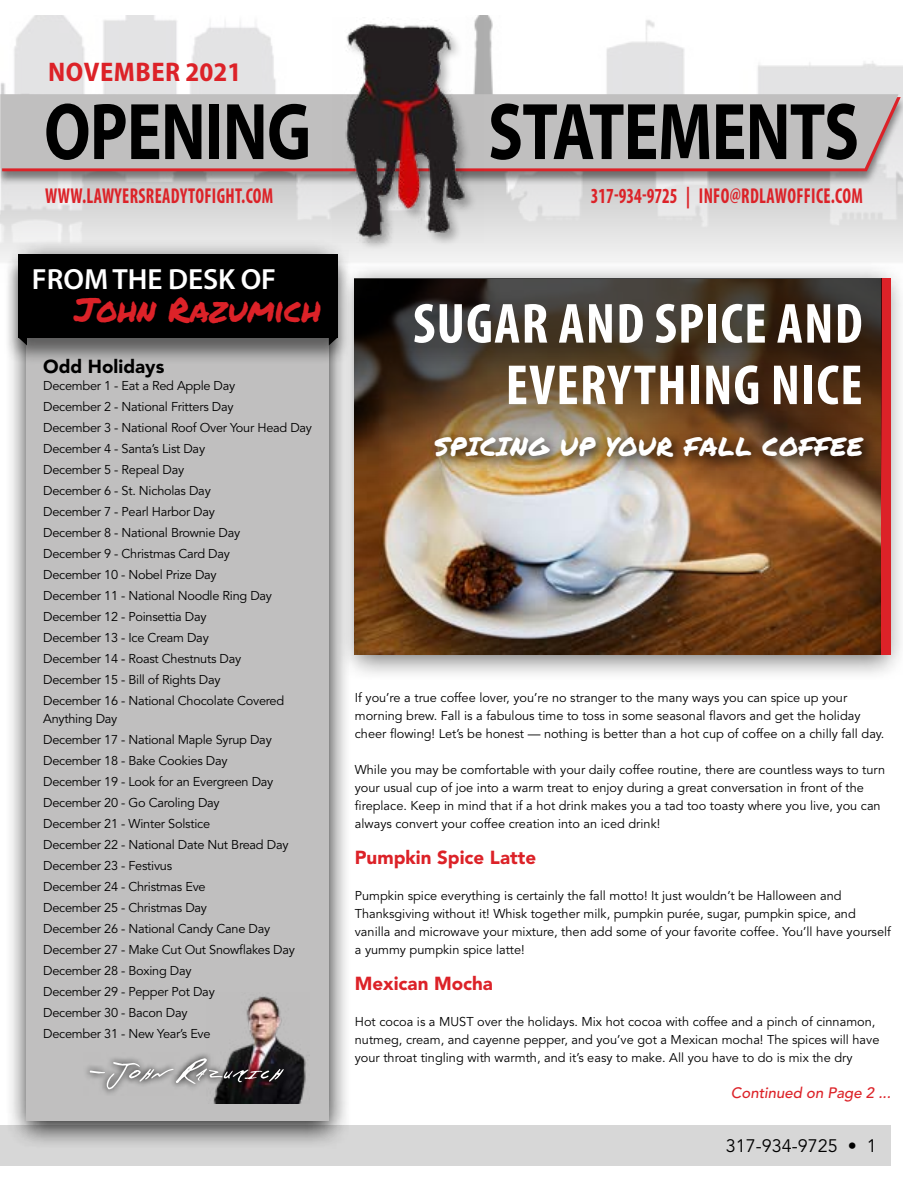
<style>
.page{position:relative;width:918px;height:1188px;background:#fff}
.page>*{position:absolute;margin:0;border:0;box-sizing:border-box;transform-origin:0 0}
.t1{font:700 81px "Myriad Pro";letter-spacing:-.01em;color:#000;scale:.8 1}
.t2{font:700 condensed 57px/61.5px "Myriad Pro";letter-spacing:.02em;color:#fff;text-align:right}
.t3{font:34.05px "Permanent Marker Pro";letter-spacing:-.01em;color:#dc2228}
.t4{font:600 29.25px "Myriad Pro";color:#fff}
.t5{font:700 semi-condensed 27px "Myriad Pro";letter-spacing:.02em;color:#dc2228}
.t6{font:25.95px "Permanent Marker Pro";letter-spacing:.025em;color:#fff}
.t7{font:700 condensed 21.6px "Myriad Pro";letter-spacing:.02em;color:#dc2228;scale:.83 1}
.t8{font:900 18.75px "Avenir LT Std";color:#dc2228}
.t9{font:900 18.75px "Avenir LT Std";color:#000}
.t10{font:18px "Avenir LT Std";color:#000}
.t11{font:italic 500 15px "Avenir LT Std";color:#dc2228}
.t12{font:12.75px/18px "Avenir LT Std";color:#000}
.t13{font:12.75px/21px "Avenir LT Std";letter-spacing:-.02em;color:#000}
</style>
<div class="page">
<div style="left:0;top:1125px;width:891px;height:41px;background:#d7d7d7"></div>
<div style="left:5px;top:239px;width:348px;height:912px;background:#000;opacity:.87"></div>
<div style="left:27px;top:255px;width:302px;height:866px;background:#c0bfbf"></div>
<img style="left:0;top:15px;width:903px;height:247px">
<div style="left:4px;top:254px;width:348px;height:111px;background:#000;opacity:.51"></div>
<div style="left:18px;top:254px;width:319px;height:84px;background:#000"></div>
<div style="left:0;top:97px;width:908px;height:88px;background:#000;opacity:.45"></div>
<svg style="left:2px;top:97px;width:899px;height:74px;background:#d8464b"></svg>
<div style="left:0;top:94px;width:899px;height:74px;background:#c0bfbf"></div>
<div style="left:345px;top:22px;width:133px;height:229px;background:#000;opacity:.3"></div>
<img style="left:333px;top:17px;width:150px;height:226px">
<div style="left:336px;top:261px;width:573px;height:421px;background:#000;opacity:.55"></div>
<img style="left:354px;top:489px;width:528px;height:165px">
<div style="left:882px;top:278px;width:9px;height:376px;background:#dc2228"></div>
<svg style="left:354px;top:278px;width:528px;height:211px;background:#55412c"></svg>
<div style="left:427px;top:430px;width:450px;height:42px;background:#000;opacity:.75"></div>
<img style="left:213px;top:996px;width:93px;height:108px">
<svg style="left:86px;top:1052px;width:204px;height:43px"></svg>
<svg style="left:90px;top:1058px;width:194px;height:31px"></svg>
<div style="left:903px;top:0;width:15px;height:1188px;background:#fff"></div>
<h3 class="t5" style="left:48px;top:54px;width:195px">NOVEMBER 2021</h3>
<h1 class="t1" style="left:44px;top:79px;width:335px">OPENING</h1>
<h1 class="t1" style="left:488px;top:79px;width:465px">STATEMENTS</h1>
<h3 class="t7" style="left:45px;top:182px;width:276px">WWW.LAWYERSREADYTOFIGHT.COM</h3>
<h3 class="t7" style="left:591px;top:182px;width:329px">317-934-9725 | INFO@RDLAWOFFICE.COM</h3>
<h3 class="t4" style="left:32px;top:260px;width:246px">FROM THE DESK OF</h3>
<h3 class="t3" style="left:74px;top:285px;width:249px">John Razumich</h3>
<h3 class="t9" style="left:43px;top:355px;width:123px">Odd Holidays</h3>
<p class="t13" style="left:43px;top:375px;width:270px">December 1 - Eat a Red Apple Day<br>December 2 - National Fritters Day<br>December 3 - National Roof Over Your Head Day<br>December 4 - Santa’s List Day<br>December 5 - Repeal Day<br>December 6 - St. Nicholas Day<br>December 7 - Pearl Harbor Day<br>December 8 - National Brownie Day<br>December 9 - Christmas Card Day<br>December 10 - Nobel Prize Day<br>December 11 - National Noodle Ring Day<br>December 12 - Poinsettia Day<br>December 13 - Ice Cream Day<br>December 14 - Roast Chestnuts Day<br>December 15 - Bill of Rights Day<br>December 16 - National Chocolate Covered</p>
<p class="t13" style="left:43px;top:708px;width:253px">Anything Day<br>December 17 - National Maple Syrup Day<br>December 18 - Bake Cookies Day<br>December 19 - Look for an Evergreen Day<br>December 20 - Go Caroling Day<br>December 21 - Winter Solstice<br>December 22 - National Date Nut Bread Day<br>December 23 - Festivus<br>December 24 - Christmas Eve<br>December 25 - Christmas Day<br>December 26 - National Candy Cane Day<br>December 27 - Make Cut Out Snowflakes Day<br>December 28 - Boxing Day<br>December 29 - Pepper Pot Day<br>December 30 - Bacon Day<br>December 31 - New Year’s Eve</p>
<h2 class="t2" style="left:413px;top:292px;width:451px">SUGAR AND SPICE AND<br>EVERYTHING NICE</h2>
<h3 class="t6" style="left:435px;top:427px;width:430px">SPICING UP YOUR FALL COFFEE</h3>
<p class="t12" style="left:355px;top:689px;width:531px">If you’re a true coffee lover, you’re no stranger to the many ways you can spice up your morning brew. Fall is a fabulous time to toss in some seasonal flavors and get the holiday cheer flowing! Let’s be honest — nothing is better than a hot cup of coffee on a chilly fall day.</p>
<p class="t12" style="left:355px;top:761px;width:532px">While you may be comfortable with your daily coffee routine, there are countless ways to turn your usual cup of joe into a warm treat to enjoy during a great conversation in front of the fireplace. Keep in mind that if a hot drink makes you a tad too toasty where you live, you can always convert your coffee creation into an iced drink!</p>
<h3 class="t8" style="left:355px;top:846px;width:183px">Pumpkin Spice Latte</h3>
<p class="t12" style="left:355px;top:887px;width:538px">Pumpkin spice everything is certainly the fall motto! It just wouldn’t be Halloween and Thanksgiving without it! Whisk together milk, pumpkin purée, sugar, pumpkin spice, and vanilla and microwave your mixture, then add some of your favorite coffee. You’ll have yourself a yummy pumpkin spice latte!</p>
<h3 class="t8" style="left:355px;top:972px;width:140px">Mexican Mocha</h3>
<p class="t12" style="left:355px;top:1013px;width:526px">Hot cocoa is a MUST over the holidays. Mix hot cocoa with coffee and a pinch of cinnamon, nutmeg, cream, and cayenne pepper, and you’ve got a Mexican mocha! The spices will have your throat tingling with warmth, and it’s easy to make. All you have to do is mix the dry</p>
<p class="t11" style="left:731px;top:1084px;width:162px">Continued on Page 2 ...</p>
<h3 class="t10" style="left:726px;top:1136px;width:153px">317-934-9725 • 1</h3>
</div>
